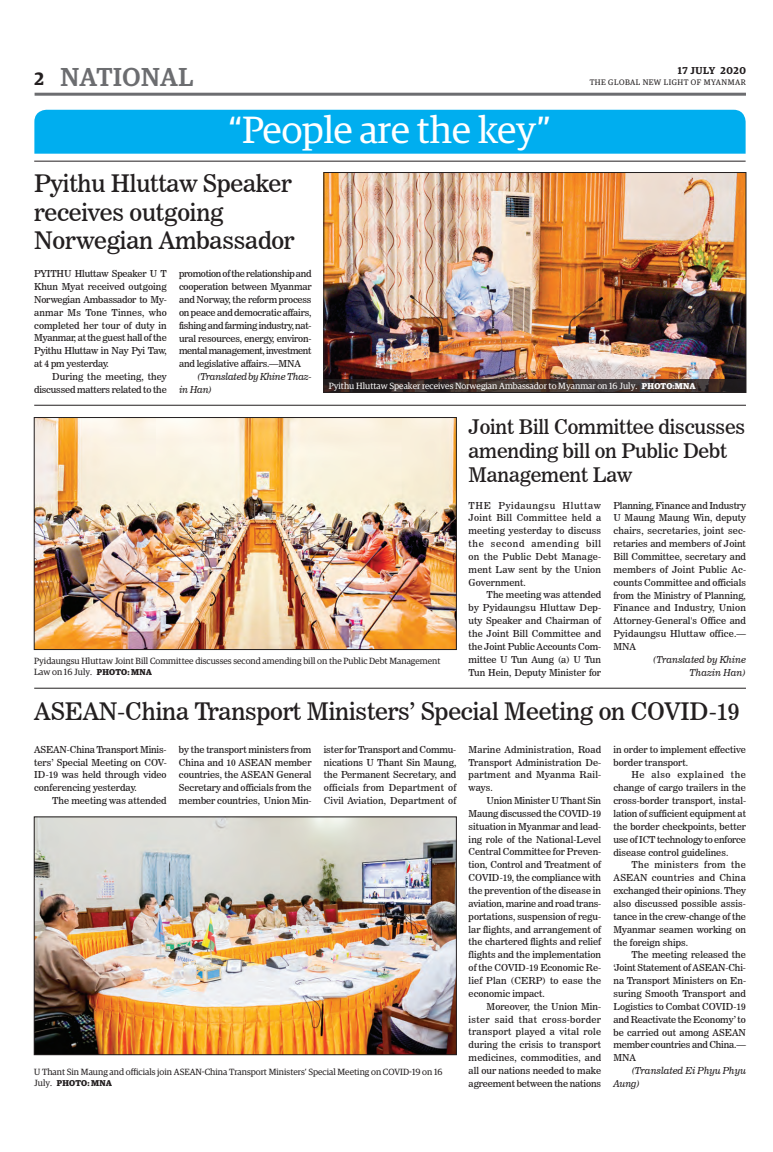
<style>
.page{position:relative;width:773px;height:1152px;background:#fff}
.page>*{position:absolute;margin:0;border:0;box-sizing:border-box;transform-origin:0 0}
.t1{font:38px "Guardian Egyp";color:#fff}
.t2{font:500 26px "Guardian Egyp";letter-spacing:.02em;color:#6c6d70}
.t3{font:24px/28.8px "News 706 BT Roman C";letter-spacing:-.01em;color:#231f20}
.t4{font:20px/24px "News 706 BT Roman C";letter-spacing:-.01em;color:#231f20}
.t5{font:600 18px "Guardian Egyp";color:#231f20}
.t6{font:600 10px "Guardian Egyp";letter-spacing:.06em;color:#231f20}
.t7{font:9.5px/12.9px "News 706 BT Roman C";color:#231f20;text-align:justify}
.t8{font:9.5px/12.9px "News 706 BT Italic C";color:#231f20;text-align:right}
.t9{font:9.5px/12.9px "News 706 BT Roman C";letter-spacing:-.02em;color:#231f20;text-align:right}
.t10{font:9.5px/12.9px "News 706 BT Italic C";letter-spacing:-.02em;color:#231f20}
.t11{font:9px/10.8px "Guardian Egyp";color:#231f20}
.t12{font:9px "Guardian Egyp";color:#fff}
.t13{font:700 8.5px "Guardian Egyp";letter-spacing:.02em;color:#231f20}
.t14{font:8px "Guardian Egyp";letter-spacing:.06em;color:#231f20}
.s1{font-weight:700;font-size:8.5px}
.s2{font-weight:400;font-size:9px}
</style>
<div class="page">
<hr style="left:35px;top:93px;width:711px;height:3px;background:#6c6d70">
<img style="left:326px;top:174px;width:418px;height:206px">
<img style="left:36px;top:419px;width:418px;height:229px">
<div style="left:34px;top:417px;width:422px;height:233px;border:1px solid #231f20"></div>
<img style="left:36px;top:819px;width:418px;height:234px">
<div style="left:34px;top:817px;width:422px;height:238px;border:1px solid #231f20"></div>
<hr style="left:34px;top:405px;width:712px;height:1px;background:#231f20">
<hr style="left:34px;top:688px;width:712px;height:1px;background:#231f20">
<svg style="left:324px;top:380px;width:422px;height:13px;background:#392e2b"></svg>
<div style="left:34px;top:110px;width:711px;height:44px;background:#00aeef"></div>
<hr style="left:34px;top:161px;width:711px;height:1px;background:#231f20">
<h3 class="t5" style="left:35px;top:65px;width:11px">2</h3>
<p class="t6" style="left:677px;top:63px;width:70px">17 JULY 2020</p>
<h2 class="t2" style="left:61px;top:59px;width:134px">NATIONAL</h2>
<p class="t14" style="left:589px;top:77px;width:158px">THE GLOBAL NEW LIGHT OF MYANMAR</p>
<h1 class="t1" style="left:228px;top:103px;width:324px">“People are the key”</h1>
<h3 class="t3" style="left:34px;top:169px;width:262px">Pyithu Hluttaw Speaker receives outgoing<br>Norwegian Ambassador</h3>
<p class="t7" style="left:34px;top:267px;width:134px">PYITHU Hluttaw Speaker U T Khun Myat received outgoing Norwegian Ambassador to My&shy;anmar Ms Tone Tinnes, who completed her tour of duty in Myanmar, at the guest hall of the Pyithu Hluttaw in Nay Pyi Taw, at 4 pm yesterday.</p>
<p class="t9" style="left:34px;top:370px;width:134px">During the meeting, they discussed matters related to the</p>
<p class="t7" style="left:179px;top:267px;width:134px">promotion of the relationship and cooperation between Myanmar and Norway, the reform process on peace and democratic affairs, fishing and farming industry, nat&shy;ural resources, energy, environ&shy;mental management, investment and legislative affairs.—MNA</p>
<p class="t10" style="left:179px;top:370px;width:134px;text-indent:18px">(Translated by Khine Thaz&shy;in Han)</p>
<p class="t12" style="left:329px;top:380px;width:368px">Pyithu Hluttaw Speaker receives Norwegian Ambassador to Myanmar on 16 July. <span class="s1">PHOTO:MNA</span></p>
<h3 class="t4" style="left:468px;top:415px;width:278px">Joint Bill Committee discusses amending bill on Public Debt<br>Management Law</h3>
<p class="t11" style="left:34px;top:655px;width:408px">Pyidaungsu Hluttaw Joint Bill Committee discusses second amending bill on the Public Debt Management<br>Law on 16 July. <span class="s1">PHOTO: MNA</span></p>
<p class="t7" style="left:468px;top:499px;width:134px">THE Pyidaungsu Hluttaw Joint Bill Committee held a meeting yesterday to discuss the second amending bill on the Public Debt Manage&shy;ment Law sent by the Union Government.</p>
<p class="t7" style="left:468px;top:589px;width:134px;text-indent:18px">The meeting was attended by Pyidaungsu Hluttaw Dep&shy;uty Speaker and Chairman of the Joint Bill Committee and the Joint Public Accounts Com&shy;mittee U Tun Aung (a) U Tun Tun Hein, Deputy Minister for</p>
<p class="t7" style="left:613px;top:499px;width:134px">Planning, Finance and Industry U Maung Maung Win, deputy chairs, secretaries, joint sec&shy;retaries and members of Joint Bill Committee, secretary and members of Joint Public Ac&shy;counts Committee and officials from the Ministry of Planning, Finance and Industry, Union Attorney-General's Office and Pyidaungsu Hluttaw office.— MNA</p>
<p class="t8" style="left:653px;top:653px;width:94px">(Translated by Khine<br>Thazin Han)</p>
<h3 class="t3" style="left:34px;top:697px;width:707px">ASEAN-China Transport Ministers’ Special Meeting on COVID-19</h3>
<p class="t7" style="left:468px;top:743px;width:134px">Marine Administration, Road Transport Administration De&shy;partment and Myanma Rail&shy;ways.</p>
<p class="t7" style="left:468px;top:794px;width:134px;text-indent:18px">Union Minister U Thant Sin Maung discussed the COVID-19 situation in Myanmar and lead&shy;ing role of the National-Level Central Committee for Preven&shy;tion, Control and Treatment of COVID-19, the compliance with the prevention of the disease in aviation, marine and road trans&shy;portations, suspension of regu&shy;lar flights, and arrangement of the chartered flights and relief flights and the implementation of the COVID-19 Economic Re&shy;lief Plan (CERP) to ease the economic impact.</p>
<p class="t7" style="left:468px;top:1000px;width:134px;text-indent:18px">Moreover, the Union Min&shy;ister said that cross-border transport played a vital role during the crisis to transport medicines, commodities, and all our nations needed to make agreement between the nations</p>
<p class="t7" style="left:34px;top:743px;width:134px">ASEAN-China Transport Minis&shy;ters’ Special Meeting on COV-ID-19 was held through video conferencing yesterday.</p>
<p class="t7" style="left:52px;top:794px;width:116px">The meeting was attended</p>
<p class="t7" style="left:179px;top:743px;width:134px">by the transport ministers from China and 10 ASEAN member countries, the ASEAN General Secretary and officials from the member countries, Union Min-</p>
<p class="t7" style="left:324px;top:743px;width:134px">ister for Transport and Commu&shy;nications U Thant Sin Maung, the Permanent Secretary, and officials from Department of Civil Aviation, Department of</p>
<p class="t7" style="left:613px;top:743px;width:134px">in order to implement effective border transport.</p>
<p class="t7" style="left:613px;top:769px;width:134px;text-indent:18px">He also explained the change of cargo trailers in the cross-border transport, instal&shy;lation of sufficient equipment at the border checkpoints, better use of ICT technology to enforce disease control guidelines.</p>
<p class="t7" style="left:613px;top:859px;width:134px;text-indent:18px">The ministers from the ASEAN countries and China exchanged their opinions. They also discussed possible assis&shy;tance in the crew-change of the Myanmar seamen working on the foreign ships.</p>
<p class="t7" style="left:613px;top:949px;width:134px;text-indent:18px">The meeting released the ‘Joint Statement of ASEAN-Chi&shy;na Transport Ministers on En&shy;suring Smooth Transport and Logistics to Combat COVID-19 and Reactivate the Economy’ to be carried out among ASEAN member countries and China.— MNA</p>
<p class="t8" style="left:613px;top:1064px;width:134px;text-align:left;text-indent:18px">(Translated Ei Phyu Phyu<br>Aung)</p>
<p class="t11" style="left:34px;top:1066px;width:410px">U Thant Sin Maung and officials join ASEAN-China Transport Ministers’ Special Meeting on COVID-19 on 16</p>
<p class="t13" style="left:34px;top:1076px;width:79px"><span class="s2">July.</span> PHOTO: MNA</p>
</div>
